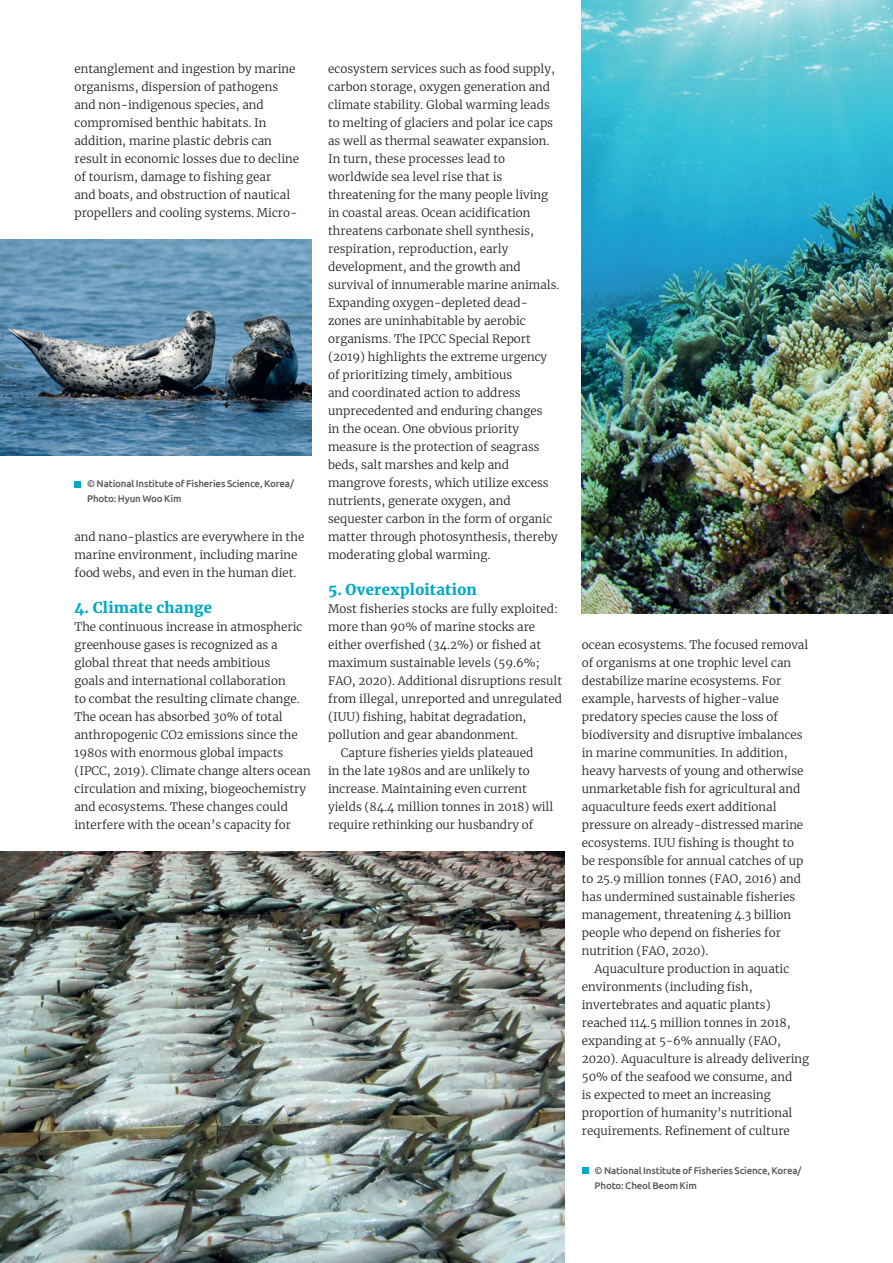
<style>
.page{position:relative;width:893px;height:1263px;background:#fff}
.page>*{position:absolute;margin:0;border:0;box-sizing:border-box;transform-origin:0 0}
.t1{font:900 15px "Merriweather";letter-spacing:.015em;color:#01a9c4}
.t2{font:300 11.7px/18px "Merriweather";color:#231f20}
.t3{font:500 9.75px/15px "Ubuntu";letter-spacing:-.015em;color:#57585a}
</style>
<div class="page">
<img style="left:582px;top:0;width:311px;height:613px">
<img style="left:0;top:851px;width:565px;height:412px">
<img style="left:0;top:239px;width:311px;height:216px">
<div style="left:74px;top:481px;width:7px;height:6px;background:#01a9c4"></div>
<div style="left:582px;top:1167px;width:7px;height:7px;background:#01a9c4"></div>
<p class="t2" style="left:74px;top:60px;width:226px">entanglement and ingestion by marine organisms, dispersion of pathogens and non-indigenous species, and compromised benthic habitats. In addition, marine plastic debris can result in economic losses due to decline of tourism, damage to fishing gear<br>and boats, and obstruction of nautical propellers and cooling systems. Micro-</p>
<p class="t3" style="left:87px;top:476px;width:208px">© National Institute of Fisheries Science, Korea/<br>Photo: Hyun Woo Kim</p>
<p class="t2" style="left:74px;top:528px;width:231px">and nano-plastics are everywhere in the marine environment, including marine food webs, and even in the human diet.</p>
<p class="t1" style="left:74px;top:597px;width:139px">4. Climate change</p>
<p class="t2" style="left:74px;top:618px;width:238px">The continuous increase in atmospheric greenhouse gases is recognized as a global threat that needs ambitious<br>goals and international collaboration<br>to combat the resulting climate change.<br>The ocean has absorbed 30% of total anthropogenic CO2 emissions since the 1980s with enormous global impacts (IPCC, 2019). Climate change alters ocean circulation and mixing, biogeochemistry and ecosystems. These changes could interfere with the ocean’s capacity for</p>
<p class="t2" style="left:328px;top:59px;width:233px">ecosystem services such as food supply, carbon storage, oxygen generation and climate stability. Global warming leads to melting of glaciers and polar ice caps as well as thermal seawater expansion.<br>In turn, these processes lead to worldwide sea level rise that is threatening for the many people living in coastal areas. Ocean acidification threatens carbonate shell synthesis, respiration, reproduction, early development, and the growth and survival of innumerable marine animals.<br>Expanding oxygen-depleted dead&shy;zones are uninhabitable by aerobic organisms. The IPCC Special Report (2019) highlights the extreme urgency of prioritizing timely, ambitious<br>and coordinated action to address unprecedented and enduring changes<br>in the ocean. One obvious priority measure is the protection of seagrass beds, salt marshes and kelp and mangrove forests, which utilize excess nutrients, generate oxygen, and sequester carbon in the form of organic matter through photosynthesis, thereby moderating global warming.</p>
<p class="t1" style="left:328px;top:579px;width:150px">5. Overexploitation</p>
<p class="t2" style="left:328px;top:600px;width:232px">Most fisheries stocks are fully exploited:</p>
<p class="t2" style="left:328px;top:618px;width:209px">more than 90% of marine stocks are</p>
<p class="t2" style="left:328px;top:636px;width:214px">either overfished (34.2%) or fished at</p>
<p class="t2" style="left:328px;top:654px;width:213px">maximum sustainable levels (59.6%;</p>
<p class="t2" style="left:328px;top:672px;width:236px">FAO, 2020). Additional disruptions result</p>
<p class="t2" style="left:328px;top:690px;width:235px">from illegal, unreported and unregulated</p>
<p class="t2" style="left:328px;top:708px;width:200px">(IUU) fishing, habitat degradation,</p>
<p class="t2" style="left:328px;top:726px;width:191px">pollution and gear abandonment.</p>
<p class="t2" style="left:341px;top:744px;width:194px">Capture fisheries yields plateaued</p>
<p class="t2" style="left:328px;top:761px;width:203px">in the late 1980s and are unlikely to</p>
<p class="t2" style="left:328px;top:779px;width:200px">increase. Maintaining even current</p>
<p class="t2" style="left:328px;top:797px;width:227px">yields (84.4 million tonnes in 2018) will</p>
<p class="t2" style="left:328px;top:815px;width:207px">require rethinking our husbandry of</p>
<p class="t2" style="left:582px;top:635px;width:228px">ocean ecosystems. The focused removal</p>
<p class="t2" style="left:582px;top:653px;width:211px">of organisms at one trophic level can</p>
<p class="t2" style="left:582px;top:671px;width:201px">destabilize marine ecosystems. For</p>
<p class="t2" style="left:582px;top:689px;width:198px">example, harvests of higher-value</p>
<p class="t2" style="left:582px;top:707px;width:198px">predatory species cause the loss of</p>
<p class="t2" style="left:582px;top:725px;width:222px">biodiversity and disruptive imbalances</p>
<p class="t2" style="left:582px;top:743px;width:207px">in marine communities. In addition,</p>
<p class="t2" style="left:582px;top:761px;width:223px">heavy harvests of young and otherwise</p>
<p class="t2" style="left:582px;top:779px;width:220px">unmarketable fish for agricultural and</p>
<p class="t2" style="left:582px;top:797px;width:196px">aquaculture feeds exert additional</p>
<p class="t2" style="left:582px;top:815px;width:223px">pressure on already-distressed marine</p>
<p class="t2" style="left:582px;top:833px;width:214px">ecosystems. IUU fishing is thought to</p>
<p class="t2" style="left:582px;top:851px;width:223px">be responsible for annual catches of up</p>
<p class="t2" style="left:582px;top:869px;width:221px">to 25.9 million tonnes (FAO, 2016) and</p>
<p class="t2" style="left:582px;top:887px;width:215px">has undermined sustainable fisheries</p>
<p class="t2" style="left:582px;top:905px;width:211px">management, threatening 4.3 billion</p>
<p class="t2" style="left:582px;top:923px;width:201px">people who depend on fisheries for</p>
<p class="t2" style="left:582px;top:941px;width:128px">nutrition (FAO, 2020).</p>
<p class="t2" style="left:595px;top:959px;width:196px">Aquaculture production in aquatic</p>
<p class="t2" style="left:582px;top:977px;width:172px">environments (including fish,</p>
<p class="t2" style="left:582px;top:995px;width:190px">invertebrates and aquatic plants)</p>
<p class="t2" style="left:582px;top:1013px;width:210px">reached 114.5 million tonnes in 2018,</p>
<p class="t2" style="left:582px;top:1031px;width:201px">expanding at 5-6% annually (FAO,</p>
<p class="t2" style="left:582px;top:1049px;width:229px">2020). Aquaculture is already delivering</p>
<p class="t2" style="left:582px;top:1067px;width:212px">50% of the seafood we consume, and</p>
<p class="t2" style="left:582px;top:1085px;width:191px">is expected to meet an increasing</p>
<p class="t2" style="left:582px;top:1103px;width:212px">proportion of humanity’s nutritional</p>
<p class="t2" style="left:582px;top:1121px;width:210px">requirements. Refinement of culture</p>
<p class="t3" style="left:595px;top:1163px;width:208px">© National Institute of Fisheries Science, Korea/<br>Photo: Cheol Beom Kim</p>
</div>
